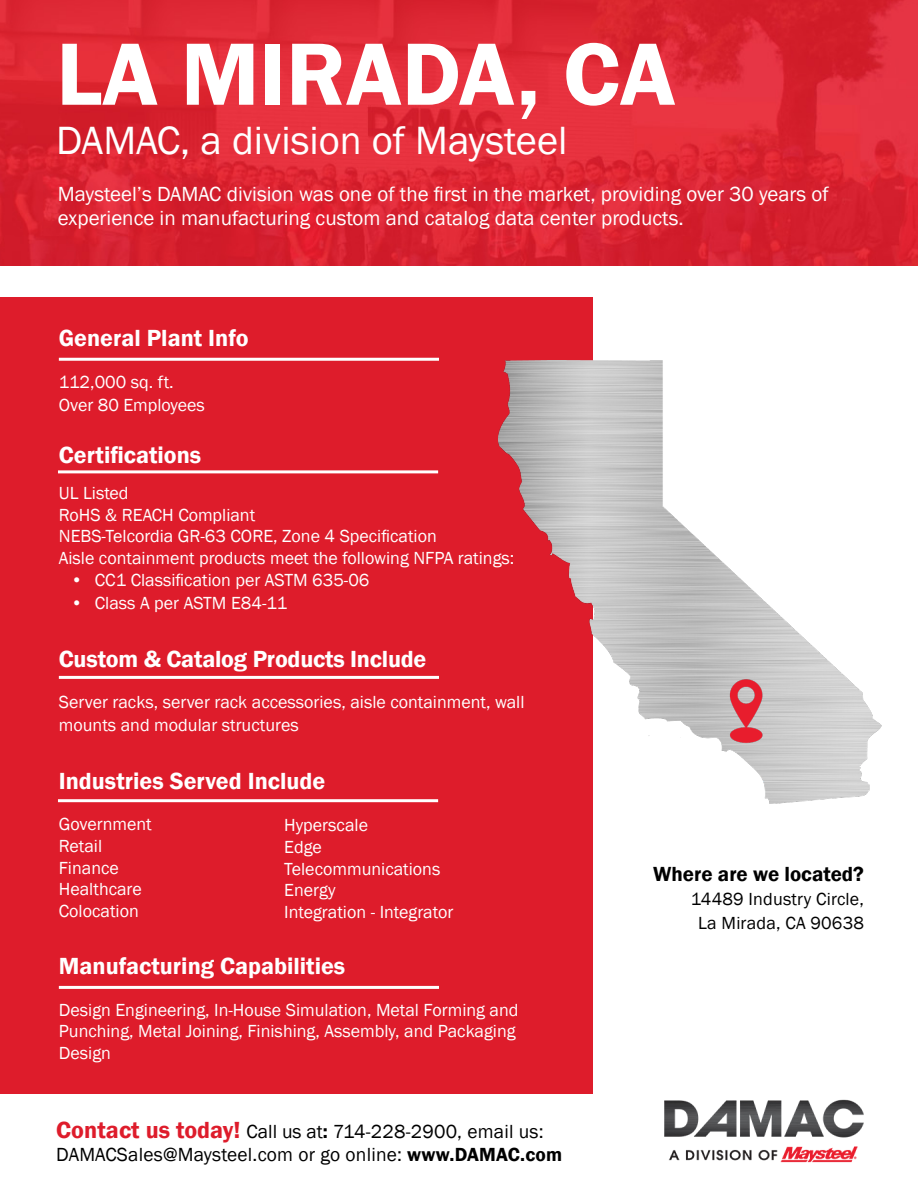
<style>
.page{position:relative;width:918px;height:1188px;background:#fff}
.page>*{position:absolute;margin:0;border:0;box-sizing:border-box;transform-origin:0 0}
.t1{font:600 91.5px "Franklin Gothic";color:#fff}
.t2{font:40.5px "Franklin Gothic";color:#fff}
.t3{font:600 24px "Franklin Gothic";color:#fff}
.t4{font:21px/24px "Franklin Gothic";color:#fff}
.t5{font:600 21px "Franklin Gothic";color:#000}
.t6{font:19.5px/23.4px "Franklin Gothic";letter-spacing:.01em;color:#000}
.t7{font:18px/21.6px "Franklin Gothic";color:#fff}
.t8{font:18px "Franklin Gothic";letter-spacing:.01em;color:#000}
.s1{font-weight:600;font-size:24px;color:#de1c2b}
.s2{font-weight:600}
</style>
<div class="page">
<img style="left:0;top:0;width:918px;height:265px">
<div style="left:0;top:297px;width:592px;height:797px;background:#de1c2b"></div>
<hr style="left:59px;top:358px;width:380px;height:3px;background:#fff">
<hr style="left:58px;top:470px;width:380px;height:3px;background:#fff">
<hr style="left:59px;top:676px;width:380px;height:3px;background:#fff">
<hr style="left:58px;top:799px;width:380px;height:3px;background:#fff">
<img style="left:499px;top:361px;width:383px;height:442px">
<img style="left:728px;top:678px;width:37px;height:66px">
<img style="left:664px;top:1100px;width:200px;height:63px">
<hr style="left:59px;top:986px;width:380px;height:3px;background:#fff">
<p class="t1" style="left:56px;top:18px;width:621px">LA MIRADA, CA</p>
<p class="t2" style="left:56px;top:116px;width:513px">DAMAC, a division of Maysteel</p>
<p class="t4" style="left:58px;top:183px;width:772px">Maysteel’s DAMAC division was one of the first in the market, providing over 30 years of experience in manufacturing custom and catalog data center products.</p>
<p class="t3" style="left:59px;top:323px;width:191px">General Plant Info</p>
<p class="t7" style="left:59px;top:371px;width:116px">112,000 sq. ft.</p>
<p class="t7" style="left:59px;top:395px;width:148px">Over 80 Employees</p>
<p class="t3" style="left:59px;top:440px;width:144px">Certifications</p>
<p class="t7" style="left:59px;top:483px;width:71px">UL Listed</p>
<p class="t7" style="left:59px;top:504px;width:198px">RoHS &amp; REACH Compliant</p>
<p class="t7" style="left:59px;top:526px;width:379px">NEBS-Telcordia GR-63 CORE, Zone 4 Specification</p>
<p class="t7" style="left:59px;top:548px;width:457px">Aisle containment products meet the following NFPA ratings:</p>
<p class="t7" style="left:71px;top:569px;width:300px">• CC1 Classification per ASTM 635-06</p>
<p class="t7" style="left:71px;top:593px;width:218px">• Class A per ASTM E84-11</p>
<p class="t3" style="left:59px;top:644px;width:369px">Custom &amp; Catalog Products Include</p>
<p class="t7" style="left:59px;top:691px;width:467px;line-height:23.4px">Server racks, server rack accessories, aisle containment, wall mounts and modular structures</p>
<p class="t3" style="left:59px;top:766px;width:268px">Industries Served Include</p>
<p class="t7" style="left:59px;top:814px;width:94px">Government</p>
<p class="t7" style="left:59px;top:836px;width:45px">Retail</p>
<p class="t7" style="left:59px;top:857px;width:62px">Finance</p>
<p class="t7" style="left:59px;top:879px;width:85px">Healthcare</p>
<p class="t7" style="left:59px;top:900px;width:81px">Colocation</p>
<p class="t7" style="left:284px;top:815px;width:85px">Hyperscale</p>
<p class="t7" style="left:284px;top:837px;width:39px">Edge</p>
<p class="t7" style="left:284px;top:858px;width:158px">Telecommunications</p>
<p class="t7" style="left:284px;top:880px;width:53px">Energy</p>
<p class="t7" style="left:284px;top:901px;width:171px">Integration - Integrator</p>
<p class="t3" style="left:59px;top:952px;width:288px">Manufacturing Capabilities</p>
<p class="t7" style="left:59px;top:999px;width:461px">Design Engineering, In-House Simulation, Metal Forming and<br>Punching, Metal Joining, Finishing, Assembly, and Packaging<br>Design</p>
<p class="t6" style="left:56px;top:1120px;width:508px"><span class="s1">Contact us today!</span> Call us at<span class="s2">:</span> 714-228-2900, email us:<br>DAMACSales@Maysteel.com or go online: <span class="s2">www.DAMAC.com</span></p>
<p class="t5" style="left:653px;top:861px;width:212px">Where are we located?</p>
<p class="t8" style="left:691px;top:887px;width:175px">14489 Industry Circle,</p>
<p class="t8" style="left:698px;top:911px;width:167px">La Mirada, CA 90638</p>
</div>
